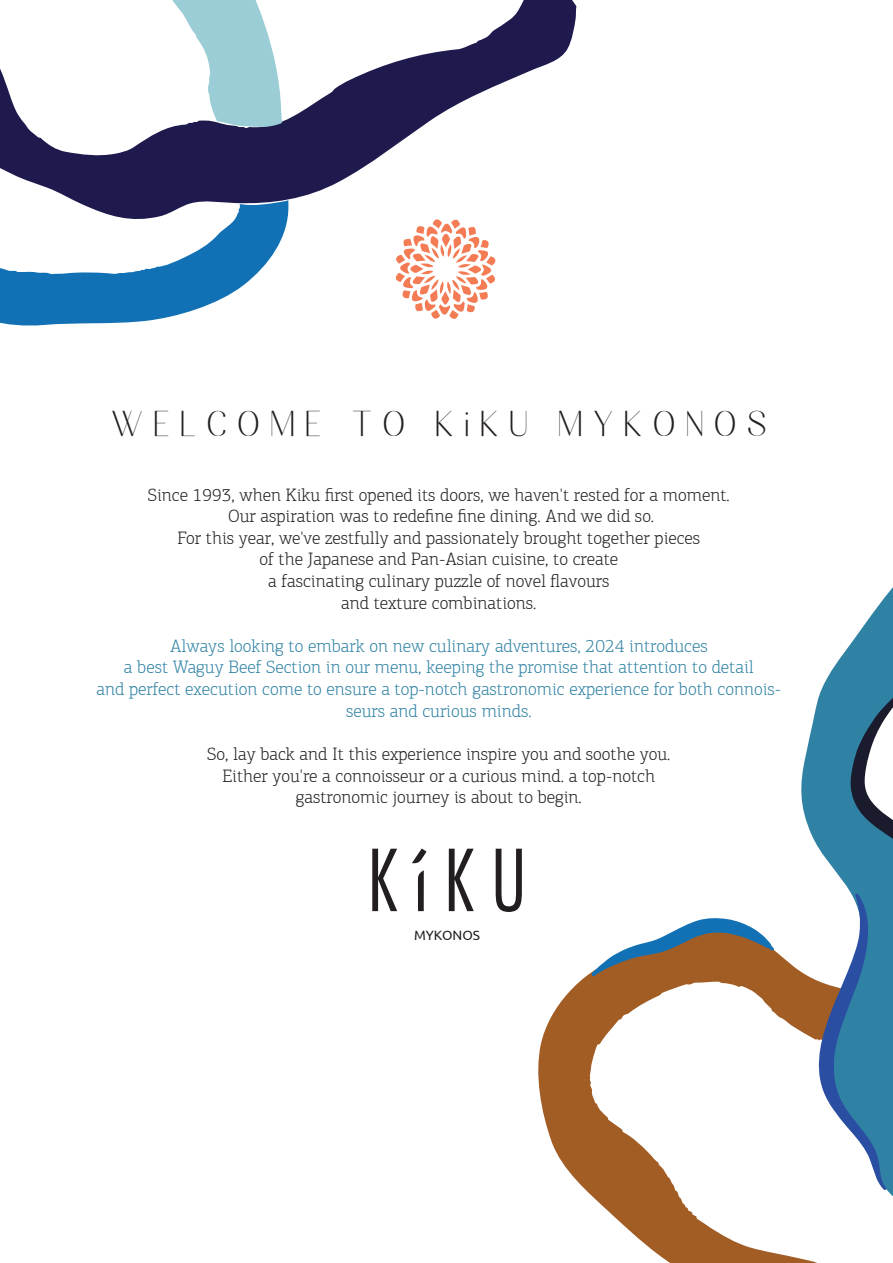
<style>
.page{position:relative;width:893px;height:1263px;background:#fff}
.page>*{position:absolute;margin:0;border:0;box-sizing:border-box;transform-origin:0 0}
.t1{font:36px "Nesans";letter-spacing:.3em;color:#231f20}
.t2{font:300 18px/21.6px "PF Agora Slab Pro";color:#231f20;text-align:center}
.t3{font:300 18px/21.6px "PF Agora Slab Pro";color:#3082a4;text-align:center}
.t4{font:13.5px "Ubuntu";letter-spacing:-.005em;color:#231f20}
</style>
<div class="page">
<svg style="left:395px;top:223px;width:101px;height:96px"></svg>
<svg style="left:372px;top:849px;width:25px;height:62px"></svg>
<svg style="left:449px;top:849px;width:25px;height:62px"></svg>
<svg style="left:496px;top:849px;width:26px;height:63px"></svg>
<svg style="left:417px;top:870px;width:7px;height:41px"></svg>
<svg style="left:412px;top:848px;width:15px;height:16px"></svg>
<svg style="left:0;top:223px;width:287px;height:103px;fill:#1272b4"></svg>
<svg style="left:0;top:0;width:576px;height:223px"></svg>
<svg style="left:0;top:0;width:282px;height:127px"></svg>
<svg style="left:538px;top:950px;width:261px;height:313px"></svg>
<svg style="left:799px;top:587px;width:94px;height:676px"></svg>
<svg style="left:818px;top:639px;width:75px;height:552px"></svg>
<svg style="left:591px;top:918px;width:183px;height:58px"></svg>
<h1 class="t1" style="left:111px;top:409px;width:657px">WELCOME TO KiKU MYKONOS</h1>
<p class="t2" style="left:148px;top:484px;width:583px">Since 1993, when Kiku first opened its doors, we haven't rested for a moment.<br>Our aspiration was to redefine fine dining. And we did so.<br>For this year, we've zestfully and passionately brought together pieces<br>of the Japanese and Pan-Asian cuisine, to create<br>a fascinating culinary puzzle of novel flavours<br>and texture combinations.</p>
<p class="t3" style="left:96px;top:635px;width:686px">Always looking to embark on new culinary adventures, 2024 introduces<br>a best Waguy Beef Section in our menu, keeping the promise that attention to detail<br>and perfect execution come to ensure a top-notch gastronomic experience for both connois&shy;seurs and curious minds.</p>
<p class="t2" style="left:207px;top:743px;width:465px">So, lay back and It this experience inspire you and soothe you.<br>Either you're a connoisseur or a curious mind. a top-notch gastronomic journey is about to begin.</p>
<p class="t4" style="left:414px;top:927px;width:67px">MYKONOS</p>
</div>
